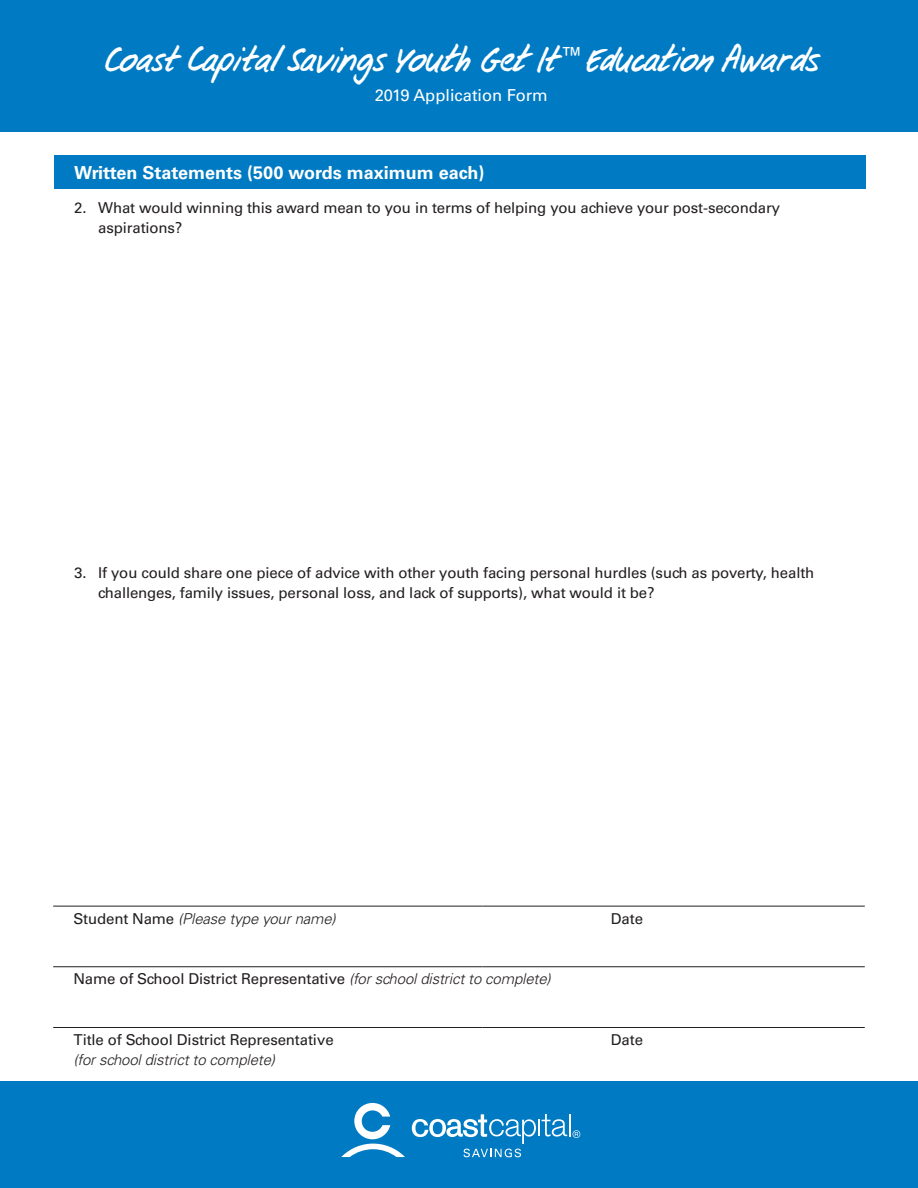
<style>
.page{position:relative;width:918px;height:1188px;background:#fff}
.page>*{position:absolute;margin:0;border:0;box-sizing:border-box;transform-origin:0 0}
.t1{font:33px "Coast User Friendly 4";color:#fff}
.t2{font:700 18px "Univers LT Std";color:#fff}
.t3{font:16.5px "Univers LT Std";color:#fff}
.t4{font:15px/19.5px "Univers LT Std";letter-spacing:-.01em;color:#231f20}
.t5{font:italic 300 15px "Univers LT Std";letter-spacing:-.01em;color:#231f20}
.s1{font-weight:400;font-style:normal}
.s2{font-weight:300;font-style:italic}
</style>
<div class="page">
<div style="left:54px;top:155px;width:812px;height:34px;background:#007bc3"></div>
<hr style="left:53px;top:906px;width:429px;height:1px;background:#231f20">
<hr style="left:482px;top:906px;width:383px;height:1px;background:#231f20">
<hr style="left:53px;top:966px;width:429px;height:1px;background:#231f20">
<hr style="left:482px;top:966px;width:383px;height:1px;background:#231f20">
<hr style="left:53px;top:1027px;width:429px;height:1px;background:#231f20">
<hr style="left:482px;top:1027px;width:383px;height:1px;background:#231f20">
<div style="left:0;top:1081px;width:918px;height:107px;background:#007bc3"></div>
<div style="left:0;top:0;width:918px;height:132px;background:#007bc3"></div>
<hr style="left:569px;top:1114px;width:2px;height:22px;background:#fff">
<svg style="left:412px;top:1114px;width:155px;height:43px"></svg>
<svg style="left:341px;top:1103px;width:64px;height:54px"></svg>
<svg style="left:573px;top:1130px;width:7px;height:8px"></svg>
<h1 class="t1" style="left:102px;top:37px;width:716px">Coast Capital Savings Youth Get It™ Education Awards</h1>
<p class="t3" style="left:375px;top:85px;width:174px">2019 Application Form</p>
<p class="t2" style="left:74px;top:162px;width:412px">Written Statements (500 words maximum each)</p>
<p class="t4" style="left:98px;top:198px;width:683px;text-indent:-24px">2. What would winning this award mean to you in terms of helping you achieve your post-secondary aspirations?</p>
<p class="t4" style="left:98px;top:563px;width:718px;text-indent:-24px">3. If you could share one piece of advice with other youth facing personal hurdles (such as poverty, health challenges, family issues, personal loss, and lack of supports), what would it be?</p>
<p class="t5" style="left:73px;top:909px;width:264px"><span class="s1">Student Name</span> (Please type your name)</p>
<p class="t4" style="left:611px;top:909px;width:34px">Date</p>
<p class="t4" style="left:73px;top:969px;width:479px">Name of School District Representative <span class="s2">(for school district to complete)</span></p>
<p class="t4" style="left:73px;top:1030px;width:262px">Title of School District Representative</p>
<p class="t5" style="left:73px;top:1050px;width:203px">(for school district to complete)</p>
<p class="t4" style="left:611px;top:1030px;width:34px">Date</p>
</div>
